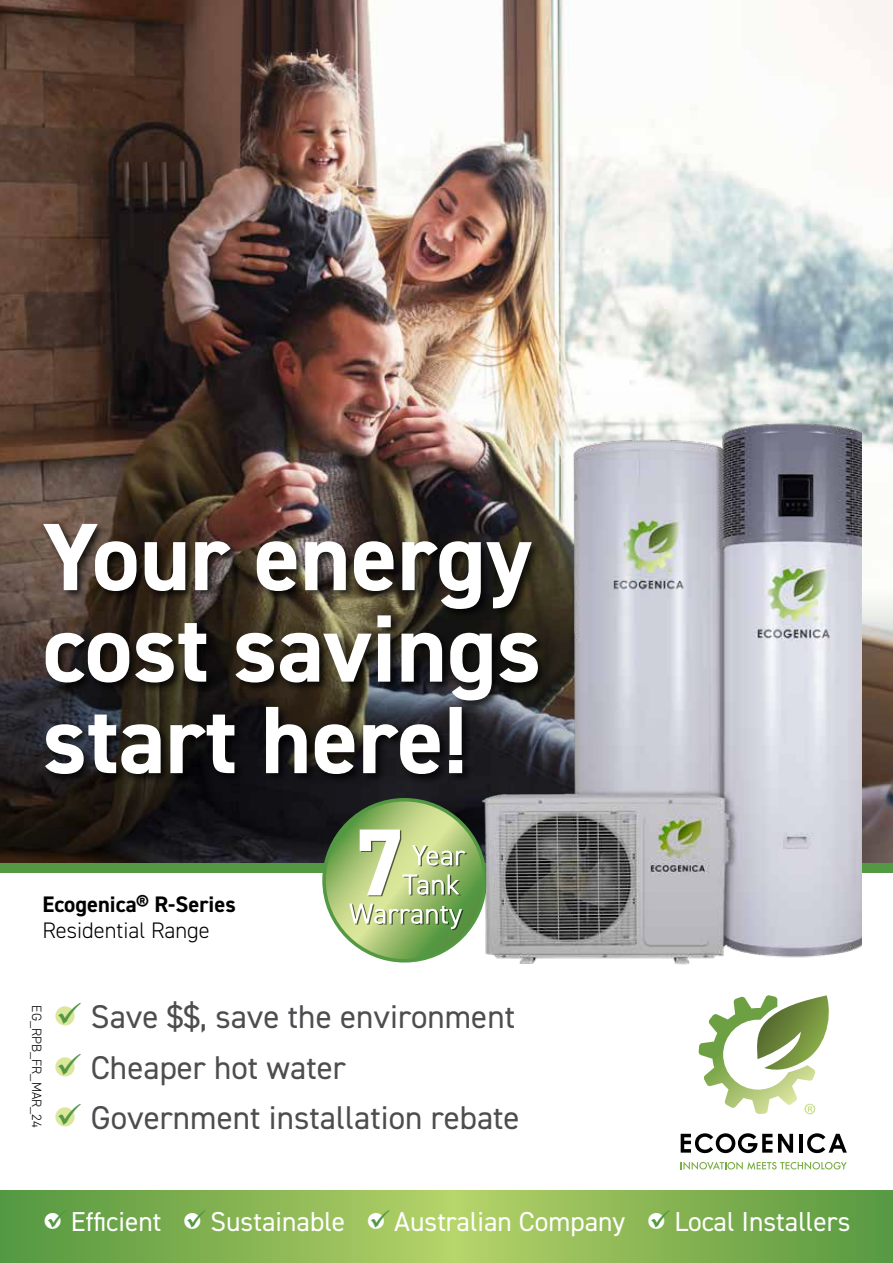
<style>
.page{position:relative;width:893px;height:1263px;background:#fff}
.page>*{position:absolute;margin:0;border:0;box-sizing:border-box;transform-origin:0 0}
.t1{font:700 96px/91.5px "DIN2014";color:#fff;text-align:justify}
.t2{font:33px "DIN2014";color:#4d4d4f}
.t3{font:27.45px "DIN2014";color:#fff}
.t4{font:700 22.5px "DIN2014";color:#000}
.t5{font:300 22.5px "DIN2014";color:#000}
.t6{font:300 13.5px "DIN2014";color:#000}
.s1{color:#dbe79b}
.s2{color:#539843}
</style>
<div class="page">
<img style="left:0;top:0;width:893px;height:391px">
<img style="left:0;top:391px;width:893px;height:472px">
<div style="left:0;top:863px;width:893px;height:10px;background:#539843"></div>
<svg style="left:324px;top:800px;width:161px;height:161px;background:#94ba69"></svg>
<svg style="left:360px;top:829px;width:107px;height:67px"></svg>
<svg style="left:349px;top:903px;width:114px;height:27px;background:#aac289"></svg>
<div style="left:41px;top:522px;width:507px;height:263px;background:#000;opacity:.75"></div>
<svg style="left:0;top:1191px;width:893px;height:72px;background:#85b453"></svg>
<svg style="left:681px;top:1161px;width:166px;height:9px"></svg>
<svg style="left:681px;top:1133px;width:91px;height:20px"></svg>
<svg style="left:778px;top:1134px;width:15px;height:18px"></svg>
<hr style="left:799px;top:1134px;width:4px;height:18px;background:#000">
<svg style="left:807px;top:1133px;width:40px;height:20px"></svg>
<svg style="left:698px;top:995px;width:131px;height:119px"></svg>
<img style="left:467px;top:409px;width:395px;height:556px">
<h1 class="t1" style="left:43px;top:510px;width:500px">Your energy cost savings start here!</h1>
<p class="t4" style="left:43px;top:889px;width:195px">Ecogenica® R-Series</p>
<p class="t5" style="left:43px;top:916px;width:169px">Residential Range</p>
<p class="t6" style="left:45px;top:1005px;width:124px;rotate:90deg">EG_RPB_FR_MAR_24</p>
<p class="t2" style="left:53px;top:996px;width:464px"><span class="s1">●</span><span class="s2">✓</span> Save $$, save the environment</p>
<p class="t2" style="left:53px;top:1047px;width:295px"><span class="s1">●</span><span class="s2">✓</span> Cheaper hot water</p>
<p class="t2" style="left:53px;top:1097px;width:469px"><span class="s1">●</span><span class="s2">✓</span> Government installation rebate</p>
<p class="t3" style="left:43px;top:1204px;width:809px">●<span class="s2">✓</span>Efficient ●<span class="s2">✓</span>Sustainable ●<span class="s2">✓</span>Australian Company ●<span class="s2">✓</span>Local Installers</p>
</div>
